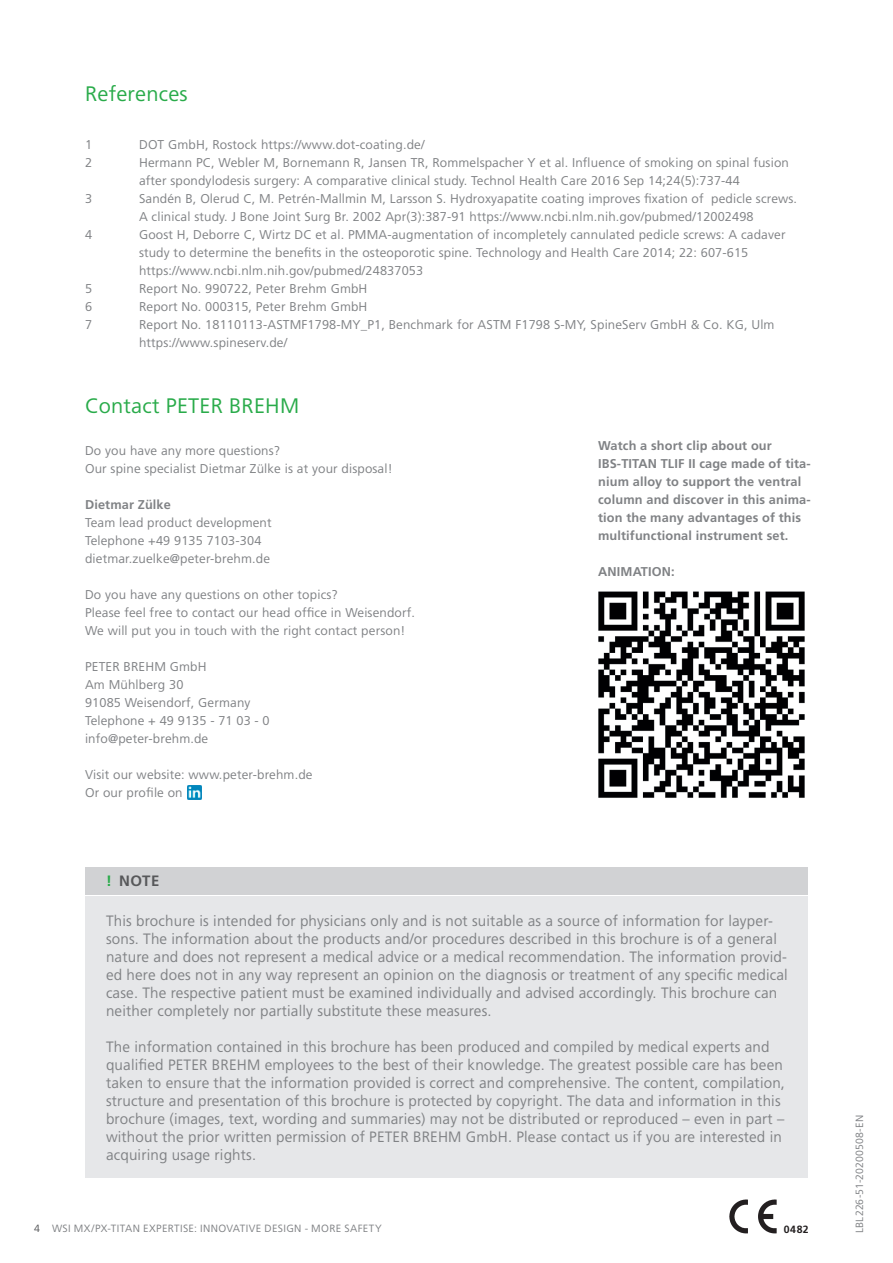
<style>
.page{position:relative;width:893px;height:1263px;background:#fff}
.page>*{position:absolute;margin:0;border:0;box-sizing:border-box;transform-origin:0 0}
.t1{font:21px "F Frutiger";letter-spacing:.01em;color:#29ab4a}
.t2{font:15px/18px "F Frutiger";letter-spacing:.01em;color:#808285}
.t3{font:700 15px "F Frutiger";color:#57585a}
.t4{font:12.75px/18px "F Frutiger";letter-spacing:.01em;color:#808285}
.t5{font:700 12.75px/18px "F Frutiger";letter-spacing:.01em;color:#808285}
.t6{font:10.5px "F Frutiger";letter-spacing:.03em;color:#808285}
.t7{font:700 10.5px "F Frutiger";color:#231f20}
.s1{color:#29ab4a}
.s2{color:#57585a}
</style>
<div class="page">
<img style="left:598px;top:591px;width:207px;height:207px">
<div style="left:85px;top:896px;width:723px;height:282px;background:#e6e7e9"></div>
<div style="left:85px;top:867px;width:723px;height:27px;background:#d1d2d4"></div>
<img style="left:187px;top:785px;width:14px;height:14px">
<img style="left:730px;top:1199px;width:46px;height:34px">
<h1 class="t1" style="left:85px;top:81px;width:104px">References</h1>
<p class="t4" style="left:85px;top:135px;width:9px">1</p>
<p class="t4" style="left:139px;top:135px;width:287px">DOT GmbH, Rostock https://www.dot-coating.de/</p>
<p class="t4" style="left:85px;top:153px;width:9px">2</p>
<p class="t4" style="left:139px;top:153px;width:651px">Hermann PC, Webler M, Bornemann R, Jansen TR, Rommelspacher Y et al. Influence of smoking on spinal fusion after spondylodesis surgery: A comparative clinical study. Technol Health Care 2016 Sep 14;24(5):737-44</p>
<p class="t4" style="left:85px;top:189px;width:9px">3</p>
<p class="t4" style="left:139px;top:189px;width:660px">Sandén B, Olerud C, M. Petrén-Mallmin M, Larsson S. Hydroxyapatite coating improves fixation of pedicle screws.<br>A clinical study. J Bone Joint Surg Br. 2002 Apr(3):387-91 https://www.ncbi.nlm.nih.gov/pubmed/12002498</p>
<p class="t4" style="left:85px;top:225px;width:9px">4</p>
<p class="t4" style="left:139px;top:225px;width:648px">Goost H, Deborre C, Wirtz DC et al. PMMA-augmentation of incompletely cannulated pedicle screws: A cadaver study to determine the benefits in the osteoporotic spine. Technology and Health Care 2014; 22: 607-615 https://www.ncbi.nlm.nih.gov/pubmed/24837053</p>
<p class="t4" style="left:85px;top:279px;width:9px">5</p>
<p class="t4" style="left:139px;top:279px;width:230px">Report No. 990722, Peter Brehm GmbH</p>
<p class="t4" style="left:85px;top:297px;width:9px">6</p>
<p class="t4" style="left:139px;top:297px;width:230px">Report No. 000315, Peter Brehm GmbH</p>
<p class="t4" style="left:85px;top:315px;width:9px">7</p>
<p class="t4" style="left:139px;top:315px;width:637px">Report No. 18110113-ASTMF1798-MY_P1, Benchmark for ASTM F1798 S-MY, SpineServ GmbH &amp; Co. KG, Ulm https://www.spineserv.de/</p>
<h1 class="t1" style="left:85px;top:393px;width:216px">Contact PETER BREHM</h1>
<p class="t4" style="left:85px;top:441px;width:309px">Do you have any more questions?<br>Our spine specialist Dietmar Zülke is at your disposal!</p>
<p class="t5" style="left:85px;top:495px;width:87px">Dietmar Zülke</p>
<p class="t4" style="left:85px;top:513px;width:188px">Team lead product development<br>Telephone +49 9135 7103-304 dietmar.zuelke@peter-brehm.de</p>
<p class="t4" style="left:85px;top:585px;width:331px">Do you have any questions on other topics?<br>Please feel free to contact our head office in Weisendorf.<br>We will put you in touch with the right contact person!</p>
<p class="t4" style="left:85px;top:657px;width:186px">PETER BREHM GmbH<br>Am Mühlberg 30<br>91085 Weisendorf, Germany<br>Telephone + 49 9135 - 71 03 - 0 info@peter-brehm.de</p>
<p class="t4" style="left:85px;top:765px;width:229px">Visit our website: www.peter-brehm.de<br>Or our profile on</p>
<p class="t3" style="left:106px;top:872px;width:55px"><span class="s1">!</span> NOTE</p>
<p class="t5" style="left:598px;top:437px;width:214px">Watch a short clip about our<br>IBS-TITAN TLIF II cage made of tita&shy;nium alloy to support the ventral column and discover in this anima&shy;tion the many advantages of this multifunctional instrument set.</p>
<p class="t5" style="left:598px;top:563px;width:78px">ANIMATION:</p>
<p class="t2" style="left:106px;top:912px;width:683px">This brochure is intended for physicians only and is not suitable as a source of information for layper&shy;sons. The information about the products and/or procedures described in this brochure is of a general nature and does not represent a medical advice or a medical recommendation. The information provid&shy;ed here does not in any way represent an opinion on the diagnosis or treatment of any specific medical case. The respective patient must be examined individually and advised accordingly. This brochure can neither completely nor partially substitute these measures.</p>
<p class="t2" style="left:106px;top:1038px;width:680px">The information contained in this brochure has been produced and compiled by medical experts and qualified PETER BREHM employees to the best of their knowledge. The greatest possible care has been taken to ensure that the information provided is correct and comprehensive. The content, compilation, structure and presentation of this brochure is protected by copyright. The data and information in this brochure (images, text, wording and summaries) may not be distributed or reproduced – even in part – without the prior written permission of PETER BREHM GmbH. Please contact us if you are interested in acquiring usage rights.</p>
<p class="t6" style="left:34px;top:1222px;width:349px"><span class="s2">4</span> WSI MX/PX-TITAN EXPERTISE: INNOVATIVE DESIGN - MORE SAFETY</p>
<p class="t7" style="left:784px;top:1223px;width:26px">0482</p>
<p class="t6" style="left:853px;top:1233px;width:120px;rotate:-90deg">LBL226-51-20200508-EN</p>
</div>
